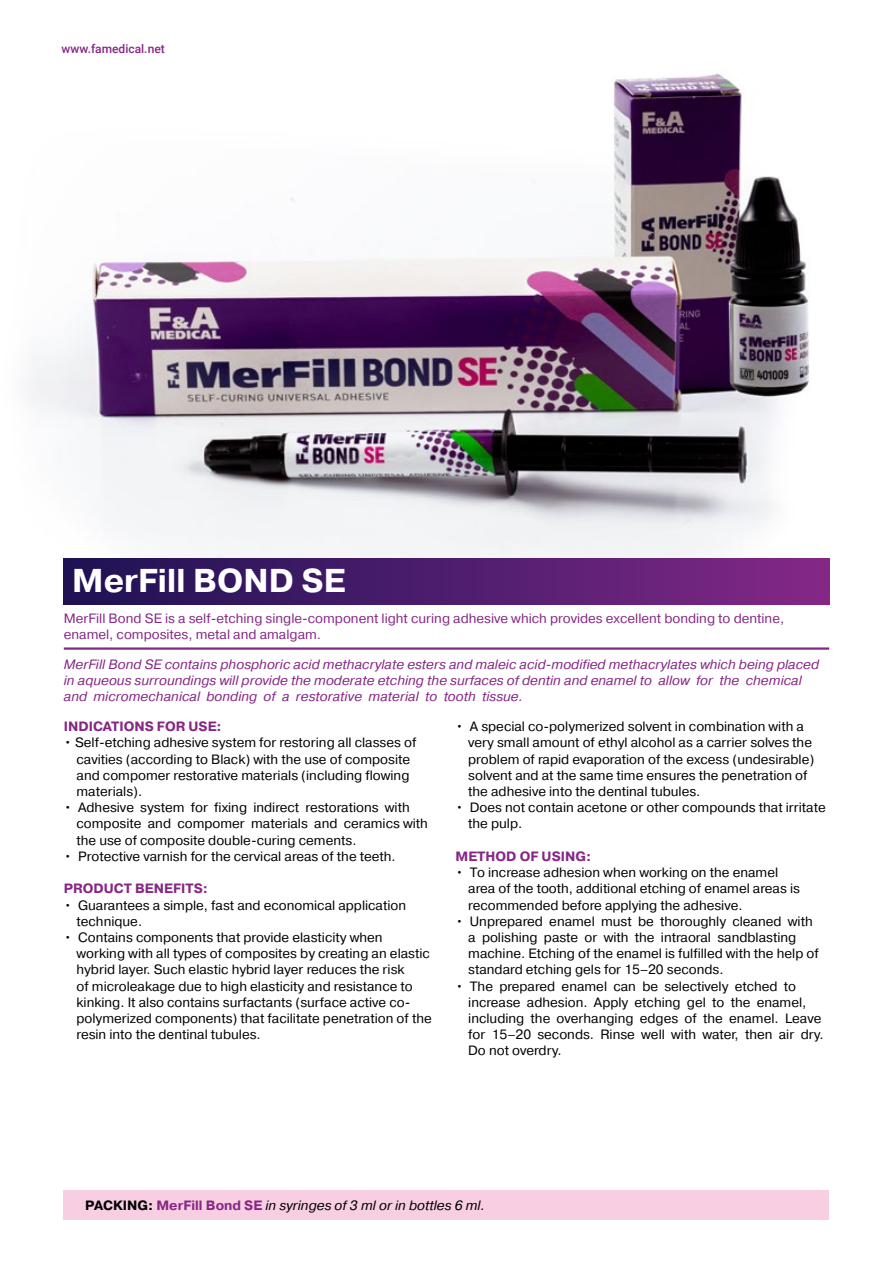
<style>
.page{position:relative;width:893px;height:1263px;background:#fff}
.page>*{position:absolute;margin:0;border:0;box-sizing:border-box;transform-origin:0 0}
.t1{font:700 33px "Pragmatica C";color:#fff}
.t2{font:13.5px/16.2px "Pragmatica C";color:#000}
.t3{font:italic 13.5px/16.2px "Pragmatica C";color:#862785}
.t4{font:13.5px/16.2px "Pragmatica C";color:#862785}
.t5{font:italic 13.5px "Pragmatica C";color:#000}
.t6{font:700 13.5px "Pragmatica C";color:#862785}
.t7{font:500 12px "Roboto";color:#862785}
.s1{font-weight:700;font-style:normal}
.s2{font-weight:700;font-style:normal;color:#862785}
</style>
<div class="page">
<img style="left:30px;top:73px;width:780px;height:485px">
<div style="left:64px;top:558px;width:765px;height:47px;background:linear-gradient(to right,#1c1254,#822886)"></div>
<hr style="left:64px;top:647px;width:765px;height:3px;background:#862785">
<div style="left:64px;top:1190px;width:765px;height:30px;background:#f8cee3"></div>
<p class="t7" style="left:62px;top:41px;width:105px">www.famedical.net</p>
<h1 class="t1" style="left:72px;top:562px;width:275px">MerFill BOND SE</h1>
<p class="t4" style="left:64px;top:610px;width:722px">MerFill Bond SE is a self-etching single-component light curing adhesive which provides excellent bonding to dentine, enamel, composites, metal and amalgam.</p>
<p class="t3" style="left:64px;top:656px;width:757px">MerFill Bond SE contains phosphoric acid methacrylate esters and maleic acid-modified methacrylates which being placed in aqueous surroundings will provide the moderate etching the surfaces of dentin and enamel to allow for the chemical and micromechanical bonding of a restorative material to tooth tissue.</p>
<p class="t6" style="left:64px;top:719px;width:160px">INDICATIONS FOR USE:</p>
<p class="t2" style="left:77px;top:735px;width:341px;text-indent:-13px">• Self-etching adhesive system for restoring all classes of cavities (according to Black) with the use of composite and compomer restorative materials (including flowing materials).</p>
<p class="t2" style="left:77px;top:800px;width:353px;text-indent:-13px">• Adhesive system for fixing indirect restorations with composite and compomer materials and ceramics with the use of composite double-curing cements.</p>
<p class="t2" style="left:64px;top:848px;width:334px">• Protective varnish for the cervical areas of the teeth.</p>
<p class="t6" style="left:64px;top:881px;width:146px">PRODUCT BENEFITS:</p>
<p class="t2" style="left:77px;top:897px;width:331px;text-indent:-13px">• Guarantees a simple, fast and economical application technique.</p>
<p class="t2" style="left:77px;top:929px;width:357px;text-indent:-13px">• Contains components that provide elasticity when working with all types of composites by creating an elastic hybrid layer. Such elastic hybrid layer reduces the risk<br>of microleakage due to high elasticity and resistance to kinking. It also contains surfactants (surface active co&shy;polymerized components) that facilitate penetration of the resin into the dentinal tubules.</p>
<p class="t2" style="left:468px;top:719px;width:348px;text-indent:-13px">• A special co-polymerized solvent in combination with a very small amount of ethyl alcohol as a carrier solves the problem of rapid evaporation of the excess (undesirable) solvent and at the same time ensures the penetration of the adhesive into the dentinal tubules.</p>
<p class="t2" style="left:468px;top:800px;width:359px;text-indent:-13px">• Does not contain acetone or other compounds that irritate the pulp.</p>
<p class="t6" style="left:455px;top:849px;width:137px">METHOD OF USING:</p>
<p class="t2" style="left:468px;top:864px;width:333px;text-indent:-13px">• To increase adhesion when working on the enamel area of the tooth, additional etching of enamel areas is recommended before applying the adhesive.</p>
<p class="t2" style="left:468px;top:913px;width:352px;text-indent:-13px">• Unprepared enamel must be thoroughly cleaned with a polishing paste or with the intraoral sandblasting machine. Etching of the enamel is fulfilled with the help of standard etching gels for 15–20 seconds.</p>
<p class="t2" style="left:468px;top:978px;width:357px;text-indent:-13px">• The prepared enamel can be selectively etched to increase adhesion. Apply etching gel to the enamel, including the overhanging edges of the enamel. Leave for 15–20 seconds. Rinse well with water, then air dry.<br>Do not overdry.</p>
<p class="t5" style="left:85px;top:1198px;width:401px"><span class="s1">PACKING:</span> <span class="s2">MerFill Bond SE</span> in syringes of 3 ml or in bottles 6 ml.</p>
</div>
